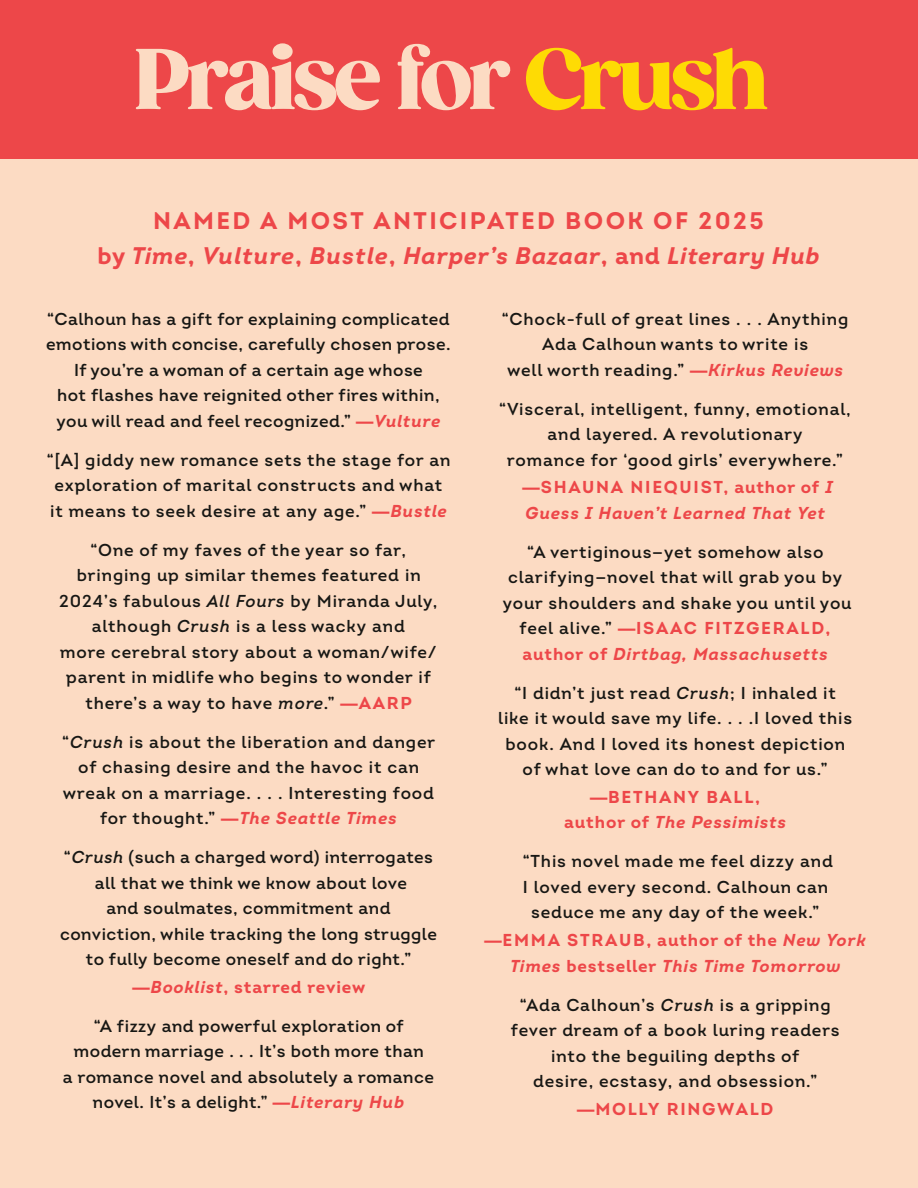
<style>
.page{position:relative;width:918px;height:1188px;background:#fcdbc3}
.page>*{position:absolute;margin:0;border:0;box-sizing:border-box;transform-origin:0 0}
.t1{font:900 83.25px "Gazpacho";letter-spacing:-.045em;color:#fcdbc3}
.t2{font:italic 700 24px/34.5px "Intro";letter-spacing:.03em;color:#ed4749;text-align:center}
.t3{font:600 17.25px/25.5px "Intro";letter-spacing:.05em;color:#171714;text-align:center}
.t4{font:600 17.25px/25.5px "Intro";letter-spacing:.03em;color:#171714;text-align:center}
.t5{font:700 17.25px/25.5px "Intro";letter-spacing:.07em;color:#ed4749;text-align:center}
.t6{font:italic 700 17.25px/25.5px "Intro";letter-spacing:.05em;color:#ed4749}
.t7{font:700 17.25px/25.5px "Intro";letter-spacing:.09em;color:#ed4749;text-align:center}
.t8{font:700 17.25px "Intro";letter-spacing:.05em;color:#ed4749}
.s1{color:#fedb04}
.s2{font-style:normal}
.s3{font-family:"Plantin Infant MT Std";font-weight:700;color:#ed4749}
.s4{font-weight:700;font-style:italic;color:#ed4749}
.s5{font-style:italic}
.s6{font-weight:700;color:#ed4749}
.s7{font-family:"Plantin Infant MT Std"}
.s8{font-family:"Plantin Infant MT Std";font-style:normal}
</style>
<div class="page">
<div style="left:0;top:0;width:918px;height:159px;background:#ed4749"></div>
<h1 class="t1" style="left:134px;top:29px;width:636px">Praise for <span class="s1">Crush</span></h1>
<h2 class="t2" style="left:97px;top:204px;width:724px"><span class="s2">NAMED A MOST ANTICIPATED BOOK OF 2025<br>by</span> Time<span class="s2">,</span> Vulture<span class="s2">,</span> Bustle<span class="s2">,</span> Harper’s Bazaar<span class="s2">, and</span> Literary Hub</h2>
<p class="t4" style="left:46px;top:306px;width:406px">“Calhoun has a gift for explaining complicated emotions with concise, carefully chosen prose.<br>If you’re a woman of a certain age whose<br>hot flashes have reignited other fires within, you will read and feel recognized.” <span class="s3">—</span><span class="s4">Vulture</span></p>
<p class="t3" style="left:47px;top:447px;width:405px;text-align:left">“[A] giddy new romance sets the stage for an exploration of marital constructs and what it means to seek desire at any age.” <span class="s3">—</span><span class="s4">Bustle</span></p>
<p class="t3" style="left:59px;top:537px;width:380px">“One of my faves of the year so far, bringing up similar themes featured in 2024’s fabulous <span class="s5">All Fours</span> by Miranda July, although <span class="s5">Crush</span> is a less wacky and<br>more cerebral story about a woman/wife/ parent in midlife who begins to wonder if there’s a way to have <span class="s5">more</span>.” <span class="s3">—</span><span class="s6">AARP</span></p>
<p class="t3" style="left:62px;top:729px;width:375px">“<span class="s5">Crush</span> is about the liberation and danger of chasing desire and the havoc it can wreak on a marriage. . . . Interesting food for thought.” <span class="s3">—</span><span class="s4">The Seattle Times</span></p>
<p class="t4" style="left:60px;top:844px;width:378px">“<span class="s5">Crush</span> (such a charged word) interrogates all that we think we know about love<br>and soulmates, commitment and conviction, while tracking the long struggle to fully become oneself and do right.”</p>
<p class="t8" style="left:132px;top:976px;width:234px"><span class="s7">—</span><span class="s5">Booklist</span>, starred review</p>
<p class="t4" style="left:63px;top:1013px;width:373px">“A fizzy and powerful exploration of modern marriage . . . It’s both more than<br>a romance novel and absolutely a romance novel. It’s a delight.” <span class="s3">—</span><span class="s4">Literary Hub</span></p>
<p class="t3" style="left:502px;top:306px;width:348px">“Chock-full of great lines . . . Anything<br>Ada Calhoun wants to write is<br>well worth reading.” <span class="s3">—</span><span class="s4">Kirkus Reviews</span></p>
<p class="t3" style="left:499px;top:396px;width:353px">“Visceral, intelligent, funny, emotional, and layered. A revolutionary<br>romance for ‘good girls’ everywhere.”</p>
<p class="t6" style="left:523px;top:474px;width:312px"><span class="s8">—</span><span class="s2">SHAUNA NIEQUIST, author of</span> I<br>Guess I Haven’t Learned That Yet</p>
<p class="t3" style="left:503px;top:539px;width:350px">“A vertiginous—yet somehow also clarifying—novel that will grab you by your shoulders and shake you until you feel alive.” <span class="s3">—</span><span class="s6">ISAAC FITZGERALD, author of</span> <span class="s4">Dirtbag, Massachusetts</span></p>
<p class="t3" style="left:498px;top:680px;width:356px">“I didn’t just read <span class="s5">Crush</span>; I inhaled it like it would save my life. . . .I loved this book. And I loved its honest depiction of what love can do to and for us.”</p>
<p class="t7" style="left:564px;top:784px;width:223px"><span class="s7">—</span>BETHANY BALL, author of <span class="s5">The Pessimists</span></p>
<p class="t3" style="left:523px;top:849px;width:312px">“This novel made me feel dizzy and<br>I loved every second. Calhoun can seduce me any day of the week.”</p>
<p class="t5" style="left:484px;top:927px;width:383px"><span class="s7">—</span>EMMA STRAUB, author of the <span class="s5">New York<br>Times</span> bestseller <span class="s5">This Time Tomorrow</span></p>
<p class="t3" style="left:511px;top:992px;width:330px">“Ada Calhoun’s <span class="s5">Crush</span> is a gripping fever dream of a book luring readers into the beguiling depths of<br>desire, ecstasy, and obsession.”</p>
<p class="t7" style="left:577px;top:1096px;width:198px"><span class="s7">—</span>MOLLY RINGWALD</p>
</div>
